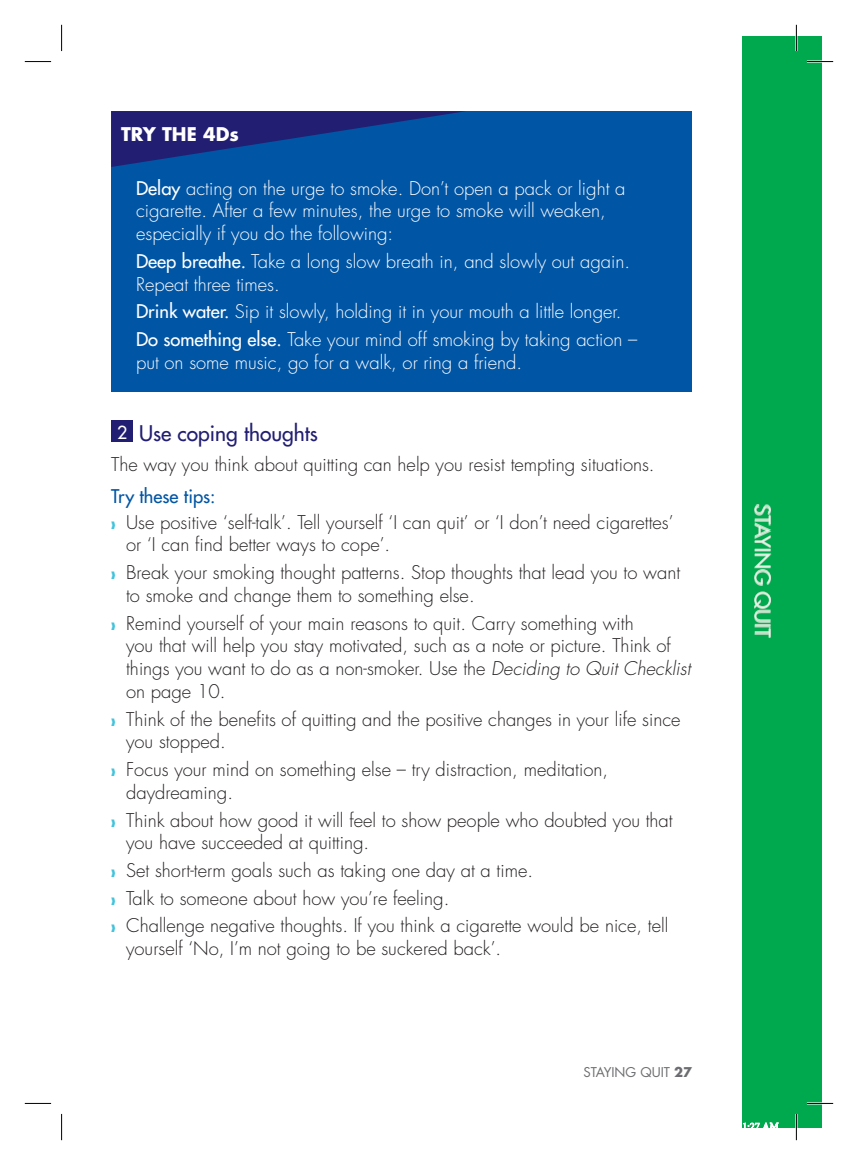
<style>
.page{position:relative;width:858px;height:1165px;background:#fff}
.page>*{position:absolute;margin:0;border:0;box-sizing:border-box;transform-origin:0 0}
.t1{font:500 21px "Futura Std";color:#221e72}
.t2{font:500 21px "Futura Std";color:#b8dec1}
.t3{font:300 18.38px/22.8px "Futura Std";color:#231f20}
.t4{font:300 18.38px/22.8px "Futura Std";color:#fff}
.t5{font:700 18.38px "Futura Std";color:#fff}
.t6{font:13.12px "Futura Std";color:#6c6d70}
.s1{font-family:"Monotype Sorts";font-weight:400;font-size:10.5px;color:#0155a5}
.s2{font-weight:500}
.s3{font-size:17.5px;color:#fff}
.s4{font-weight:500;color:#0155a5}
.s5{font-family:"Monotype Sorts";font-weight:400;font-size:10.5px;color:#42c3dc}
.s6{font-style:italic}
.s7{font-weight:700}
</style>
<div class="page">
<div style="left:741px;top:37px;width:80px;height:1091px;background:#00a94e"></div>
<div style="left:111px;top:420px;width:22px;height:22px;background:#221e72"></div>
<div style="left:111px;top:111px;width:580px;height:280px;background:#0155a5"></div>
<svg style="left:111px;top:111px;width:354px;height:56px"></svg>
<svg style="left:754px;top:505px;width:17px;height:132px"></svg>
<svg style="left:741px;top:1072px;width:38px;height:56px"></svg>
<hr style="left:806px;top:60px;width:26px;height:3px;background:#fff">
<hr style="left:806px;top:1102px;width:26px;height:2px;background:#fff">
<hr style="left:795px;top:25px;width:2px;height:26px;background:#fff">
<hr style="left:795px;top:1114px;width:2px;height:26px;background:#fff">
<svg style="left:25px;top:61px;width:26px;height:1px"></svg>
<svg style="left:806px;top:61px;width:26px;height:1px"></svg>
<svg style="left:25px;top:1103px;width:26px;height:1px"></svg>
<svg style="left:806px;top:1103px;width:26px;height:1px"></svg>
<svg style="left:61px;top:25px;width:1px;height:26px"></svg>
<svg style="left:61px;top:1114px;width:1px;height:26px"></svg>
<svg style="left:795px;top:25px;width:1px;height:26px"></svg>
<svg style="left:795px;top:1114px;width:1px;height:26px"></svg>
<p class="t5" style="left:121px;top:122px;width:119px">TRY THE 4Ds</p>
<p class="t4" style="left:136px;top:177px;width:491px;text-indent:-15px"><span class="s1">i</span> <span class="s2">Delay</span> acting on the urge to smoke. Don’t open a pack or light a cigarette. After a few minutes, the urge to smoke will weaken, especially if you do the following:</p>
<p class="t4" style="left:136px;top:250px;width:495px;text-indent:-15px"><span class="s1">i</span> <span class="s2">Deep breathe.</span> Take a long slow breath in, and slowly out again.<br>Repeat three times.</p>
<p class="t4" style="left:121px;top:298px;width:517px;line-height:27.7px"><span class="s1">i</span> <span class="s2">Drink water.</span> Sip it slowly, holding it in your mouth a little longer.<br><span class="s1">i</span> <span class="s2">Do something else.</span> Take your mind off smoking by taking action –</p>
<p class="t4" style="left:136px;top:351px;width:387px">put on some music, go for a walk, or ring a friend.</p>
<p class="t1" style="left:117px;top:420px;width:202px"><span class="s3">2</span> Use coping thoughts</p>
<p class="t3" style="left:111px;top:453px;width:544px">The way you think about quitting can help you resist tempting situations.</p>
<p class="t3" style="left:111px;top:485px;width:563px;line-height:25.2px"><span class="s4">Try these tips:<br></span><span class="s5">i</span> Use positive ‘self-talk’. Tell yourself ‘I can quit’ or ‘I don’t need cigarettes’</p>
<p class="t3" style="left:111px;top:531px;width:570px;line-height:27.7px;text-indent:15px">or ‘I can find better ways to cope’.<br><span class="s5">i</span> Break your smoking thought patterns. Stop thoughts that lead you to want</p>
<p class="t3" style="left:111px;top:582px;width:524px;line-height:27.7px;text-indent:15px">to smoke and change them to something else.<br><span class="s5">i</span> Remind yourself of your main reasons to quit. Carry something with</p>
<p class="t3" style="left:126px;top:635px;width:566px">you that will help you stay motivated, such as a note or picture. Think of things you want to do as a non-smoker. Use the <span class="s6">Deciding to Quit Checklist </span>on page 10.</p>
<p class="t3" style="left:126px;top:708px;width:555px;text-indent:-15px"><span class="s5">i</span> Think of the benefits of quitting and the positive changes in your life since you stopped.</p>
<p class="t3" style="left:126px;top:758px;width:483px;text-indent:-15px"><span class="s5">i</span> Focus your mind on something else – try distraction, meditation, daydreaming.</p>
<p class="t3" style="left:126px;top:809px;width:548px;text-indent:-15px"><span class="s5">i</span> Think about how good it will feel to show people who doubted you that you have succeeded at quitting.</p>
<p class="t3" style="left:111px;top:857px;width:558px;line-height:27.7px"><span class="s5">i</span> Set short-term goals such as taking one day at a time.<br><span class="s5">i</span> Talk to someone about how you’re feeling.<br><span class="s5">i</span> Challenge negative thoughts. If you think a cigarette would be nice, tell</p>
<p class="t3" style="left:126px;top:938px;width:376px">yourself ‘No, I’m not going to be suckered back’.</p>
<p class="t6" style="left:583px;top:1064px;width:110px">STAYING QUIT <span class="s7">27</span></p>
<p class="t2" style="left:775px;top:504px;width:135px;rotate:90deg">STAYING QUIT</p>
</div>
